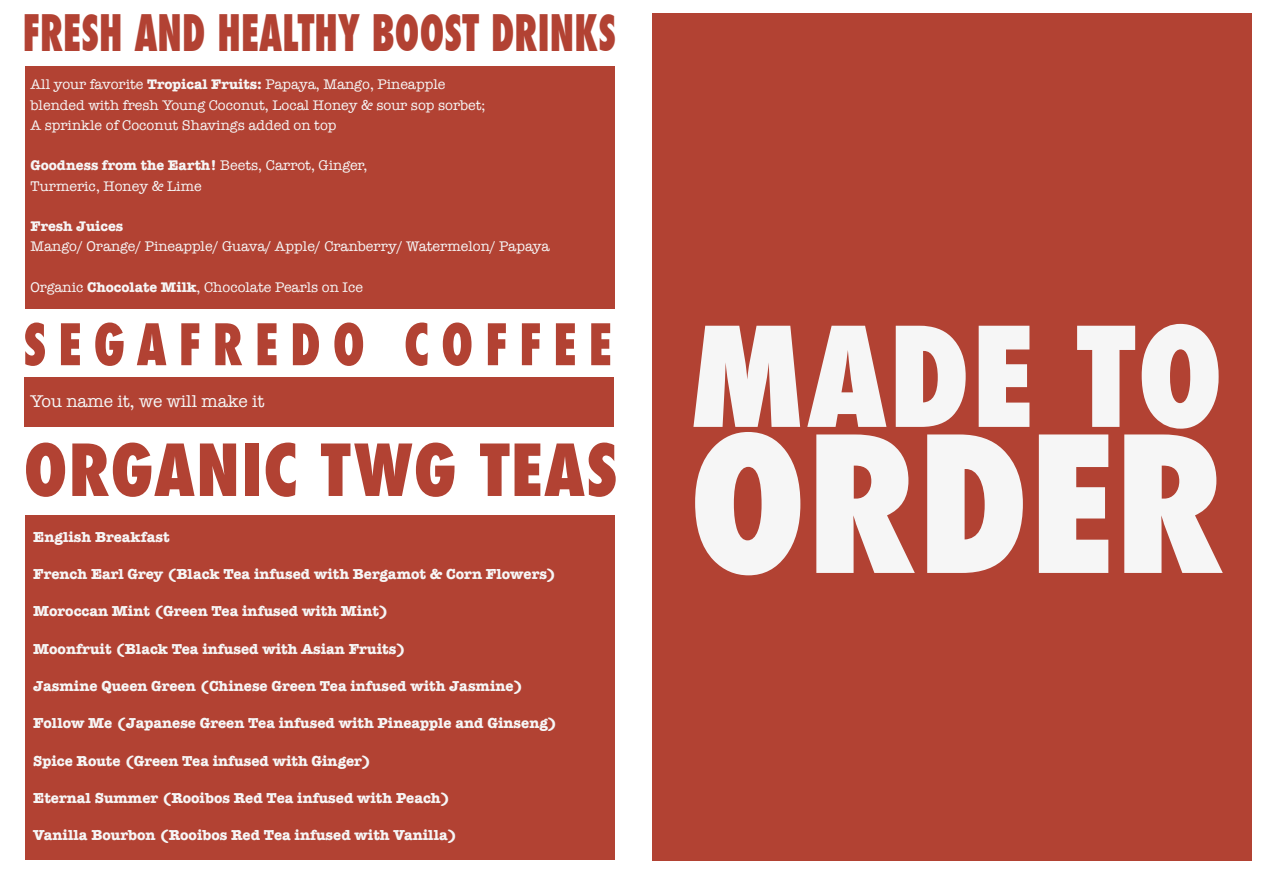
<style>
.page{position:relative;width:1263px;height:893px;background:#fff}
.page>*{position:absolute;margin:0;border:0;box-sizing:border-box;transform-origin:0 0}
.t1{font:800 condensed 69.6px "Futura";letter-spacing:.02em;color:#b24233}
.t2{font:800 condensed 55.65px "Futura";letter-spacing:.24em;color:#b24233;scale:.9 1}
.t3{font:800 condensed 49.2px "Futura";letter-spacing:.005em;color:#b24233;scale:.78 1}
.t4{font:17.55px "American Typewriter";color:#f6f6f6}
.t5{font:700 15px "American Typewriter";color:#f6f6f6}
.t6{font:14.4px/20.2px "American Typewriter";color:#f6f6f6}
.t7{font:700 14.4px "American Typewriter";color:#f6f6f6}
.s1{font-weight:700}
</style>
<div class="page">
<div style="left:25px;top:67px;width:590px;height:242px;background:#b24233"></div>
<div style="left:24px;top:378px;width:590px;height:49px;background:#b24233"></div>
<div style="left:25px;top:516px;width:590px;height:344px;background:#b24233"></div>
<div style="left:653px;top:13px;width:599px;height:847px;background:#b24233"></div>
<svg style="left:693px;top:324px;width:525px;height:105px;fill:#f6f6f6"></svg>
<svg style="left:695px;top:432px;width:528px;height:143px;fill:#f6f6f6"></svg>
<h3 class="t3" style="left:23px;top:-1px;width:762px">FRESH AND HEALTHY BOOST DRINKS</h3>
<p class="t6" style="left:31px;top:74px;width:456px">All your favorite <span class="s1">Tropical Fruits:</span> Papaya, Mango, Pineapple blended with fresh Young Coconut, Local Honey &amp; sour sop sorbet;<br>A sprinkle of Coconut Shavings added on top</p>
<p class="t6" style="left:31px;top:155px;width:338px"><span class="s1">Goodness from the Earth!</span> Beets, Carrot, Ginger,<br>Turmeric, Honey &amp; Lime</p>
<p class="t7" style="left:31px;top:214px;width:94px">Fresh Juices</p>
<p class="t6" style="left:31px;top:236px;width:521px">Mango/ Orange/ Pineapple/ Guava/ Apple/ Cranberry/ Watermelon/ Papaya</p>
<p class="t6" style="left:31px;top:276px;width:334px">Organic <span class="s1">Chocolate Milk</span>, Chocolate Pearls on Ice</p>
<h2 class="t2" style="left:23px;top:307px;width:655px">SEGAFREDO COFFEE</h2>
<p class="t4" style="left:30px;top:387px;width:236px">You name it, we will make it</p>
<h1 class="t1" style="left:24px;top:423px;width:595px">ORGANIC TWG TEAS</h1>
<p class="t5" style="left:33px;top:524px;width:138px">English Breakfast</p>
<p class="t5" style="left:33px;top:561px;width:525px">French Earl Grey (Black Tea infused with Bergamot &amp; Corn Flowers)</p>
<p class="t5" style="left:33px;top:598px;width:357px">Moroccan Mint (Green Tea infused with Mint)</p>
<p class="t5" style="left:33px;top:636px;width:374px">Moonfruit (Black Tea infused with Asian Fruits)</p>
<p class="t5" style="left:33px;top:673px;width:491px">Jasmine Queen Green (Chinese Green Tea infused with Jasmine)</p>
<p class="t5" style="left:33px;top:710px;width:526px">Follow Me (Japanese Green Tea infused with Pineapple and Ginseng)</p>
<p class="t5" style="left:33px;top:748px;width:340px">Spice Route (Green Tea infused with Ginger)</p>
<p class="t5" style="left:33px;top:785px;width:418px">Eternal Summer (Rooibos Red Tea infused with Peach)</p>
<p class="t5" style="left:33px;top:822px;width:426px">Vanilla Bourbon (Rooibos Red Tea infused with Vanilla)</p>
</div>
